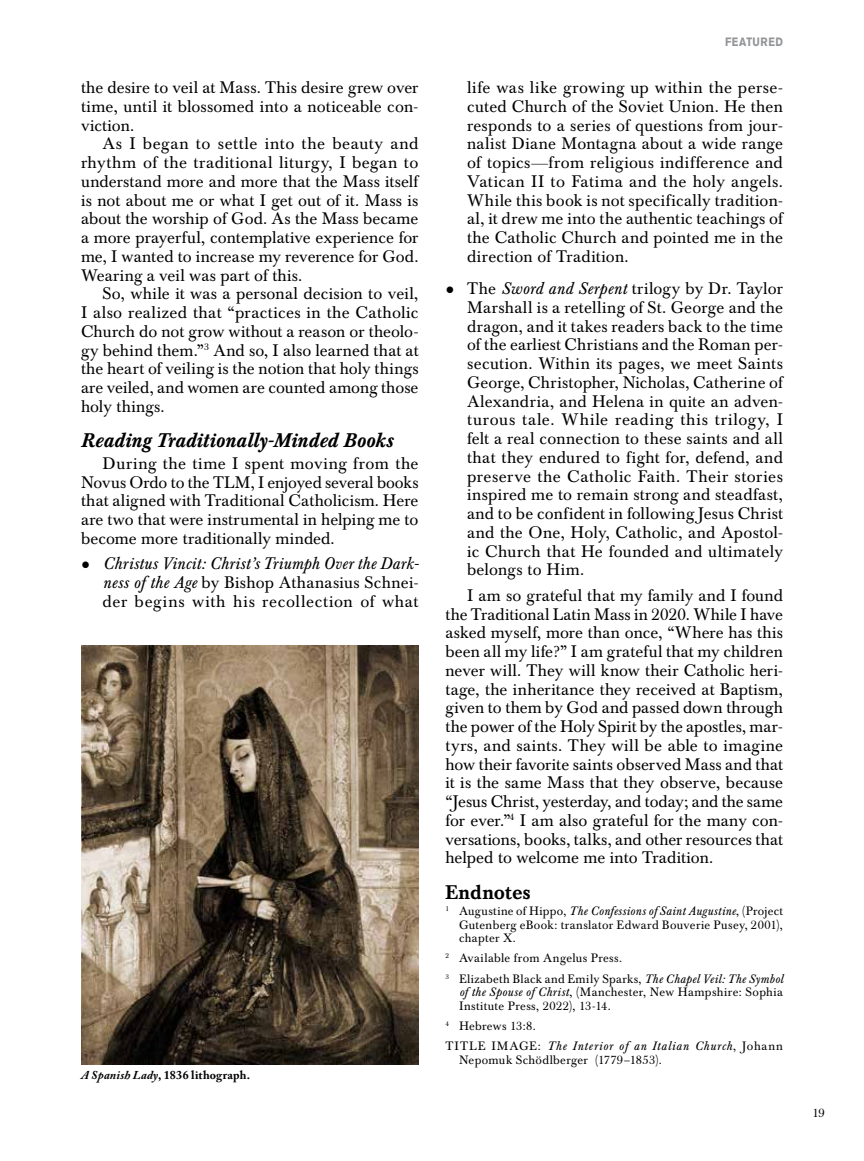
<style>
.page{position:relative;width:864px;height:1161px;background:#fff}
.page>*{position:absolute;margin:0;border:0;box-sizing:border-box;transform-origin:0 0}
.t1{font:italic 500 19.5px "Baskerville BE";letter-spacing:.01em;color:#000}
.t2{font:500 19.5px "Baskerville BE";letter-spacing:.01em;color:#000}
.t3{font:16.5px/18.8px "Baskerville BE";letter-spacing:.01em;color:#000;text-align:justify}
.t4{font:12px/13.5px "Baskerville BE";letter-spacing:.03em;color:#000}
.t5{font:700 12px "Adobe Caslon Pro";letter-spacing:.02em;color:#000}
.t6{font:700 12px "Akzidenz Grotesk BE";letter-spacing:.055em;color:#939598;scale:.85 1}
.s1{font-family:"Times New Roman";font-size:15px}
.s2{font-style:italic}
.s3{font-family:"Times New Roman"}
</style>
<div class="page">
<img style="left:81px;top:646px;width:337px;height:419px">
<p class="t3" style="left:81px;top:79px;width:339px">the desire to veil at Mass. This desire grew over time, until it blossomed into a noticeable con&shy;viction.</p>
<p class="t3" style="left:81px;top:135px;width:339px;text-indent:22px">As I began to settle into the beauty and rhythm of the traditional liturgy, I began to understand more and more that the Mass itself is not about me or what I get out of it. Mass is about the worship of God. As the Mass became a more prayerful, contemplative experience for me, I wanted to increase my reverence for God.<br>Wearing a veil was part of this.</p>
<p class="t3" style="left:81px;top:285px;width:339px;text-indent:22px">So, while it was a personal decision to veil, I also realized that “practices in the Catholic Church do not grow without a reason or theolo&shy;gy behind them.”<sup>3</sup> And so, I also learned that at the heart of veiling is the notion that holy things are veiled, and women are counted among those holy things.</p>
<p class="t1" style="left:81px;top:429px;width:314px">Reading Traditionally-Minded Books</p>
<p class="t3" style="left:81px;top:454px;width:339px;text-indent:22px">During the time I spent moving from the Novus Ordo to the TLM, I enjoyed several books that aligned with Traditional Catholicism. Here are two that were instrumental in helping me to become more traditionally minded.</p>
<p class="t3" style="left:103px;top:555px;width:318px;text-indent:-22px"><span class="s1">●</span> <span class="s2">Christus Vincit: Christ’s Triumph Over the Dark&shy;ness of the Age</span> by Bishop Athanasius Schnei&shy;der begins with his recollection of what</p>
<p class="t5" style="left:81px;top:1068px;width:171px"><span class="s2">A Spanish Lady</span>, 1836 lithograph.</p>
<p class="t6" style="left:725px;top:35px;width:70px">FEATURED</p>
<p class="t3" style="left:467px;top:79px;width:317px">life was like growing up within the perse&shy;cuted Church of the Soviet Union. He then responds to a series of questions from jour&shy;nalist Diane Montagna about a wide range of topics<span class="s3">—</span>from religious indifference and Vatican II to Fatima and the holy angels.<br>While this book is not specifically tradition&shy;al, it drew me into the authentic teachings of the Catholic Church and pointed me in the direction of Tradition.</p>
<p class="t3" style="left:467px;top:280px;width:317px;text-indent:-22px"><span class="s1">●</span> The <span class="s2">Sword and Serpent</span> trilogy by Dr. Taylor Marshall is a retelling of St. George and the dragon, and it takes readers back to the time of the earliest Christians and the Roman per&shy;secution. Within its pages, we meet Saints George, Christopher, Nicholas, Catherine of Alexandria, and Helena in quite an adven&shy;turous tale. While reading this trilogy, I felt a real connection to these saints and all that they endured to fight for, defend, and preserve the Catholic Faith. Their stories inspired me to remain strong and steadfast, and to be confident in following Jesus Christ and the One, Holy, Catholic, and Apostol&shy;ic Church that He founded and ultimately belongs to Him.</p>
<p class="t3" style="left:446px;top:586px;width:339px;text-indent:22px">I am so grateful that my family and I found the Traditional Latin Mass in 2020. While I have asked myself, more than once, “Where has this been all my life?” I am grateful that my children never will. They will know their Catholic heri&shy;tage, the inheritance they received at Baptism, given to them by God and passed down through the power of the Holy Spirit by the apostles, mar&shy;tyrs, and saints. They will be able to imagine how their favorite saints observed Mass and that it is the same Mass that they observe, because “Jesus Christ, yesterday, and today; and the same for ever.”<sup>4</sup> I am also grateful for the many con&shy;versations, books, talks, and other resources that helped to welcome me into Tradition.</p>
<p class="t2" style="left:446px;top:881px;width:87px">Endnotes</p>
<p class="t4" style="left:459px;top:905px;width:326px;text-align:justify;text-indent:-14px"><sup>1</sup> Augustine of Hippo, <span class="s2">The Confessions of Saint Augustine</span>, (Project Gutenberg eBook: translator Edward Bouverie Pusey, 2001), chapter X.</p>
<p class="t4" style="left:446px;top:949px;width:339px;line-height:20.2px"><sup>2</sup> Available from Angelus Press.<br><sup>3</sup> Elizabeth Black and Emily Sparks, <span class="s2">The Chapel Veil: The Symbol</span></p>
<p class="t4" style="left:459px;top:986px;width:326px"><span class="s2">of the Spouse of Christ</span>, (Manchester, New Hampshire: Sophia<br>Institute Press, 2022), 13-14.</p>
<p class="t4" style="left:446px;top:1016px;width:339px;line-height:20.2px"><sup>4</sup> Hebrews 13:8.<br>TITLE IMAGE: <span class="s2">The Interior of an Italian Church</span>, Johann</p>
<p class="t4" style="left:459px;top:1053px;width:204px">Nepomuk Schödlberger (1779–1853).</p>
<p class="t4" style="left:813px;top:1106px;width:14px">19</p>
</div>
